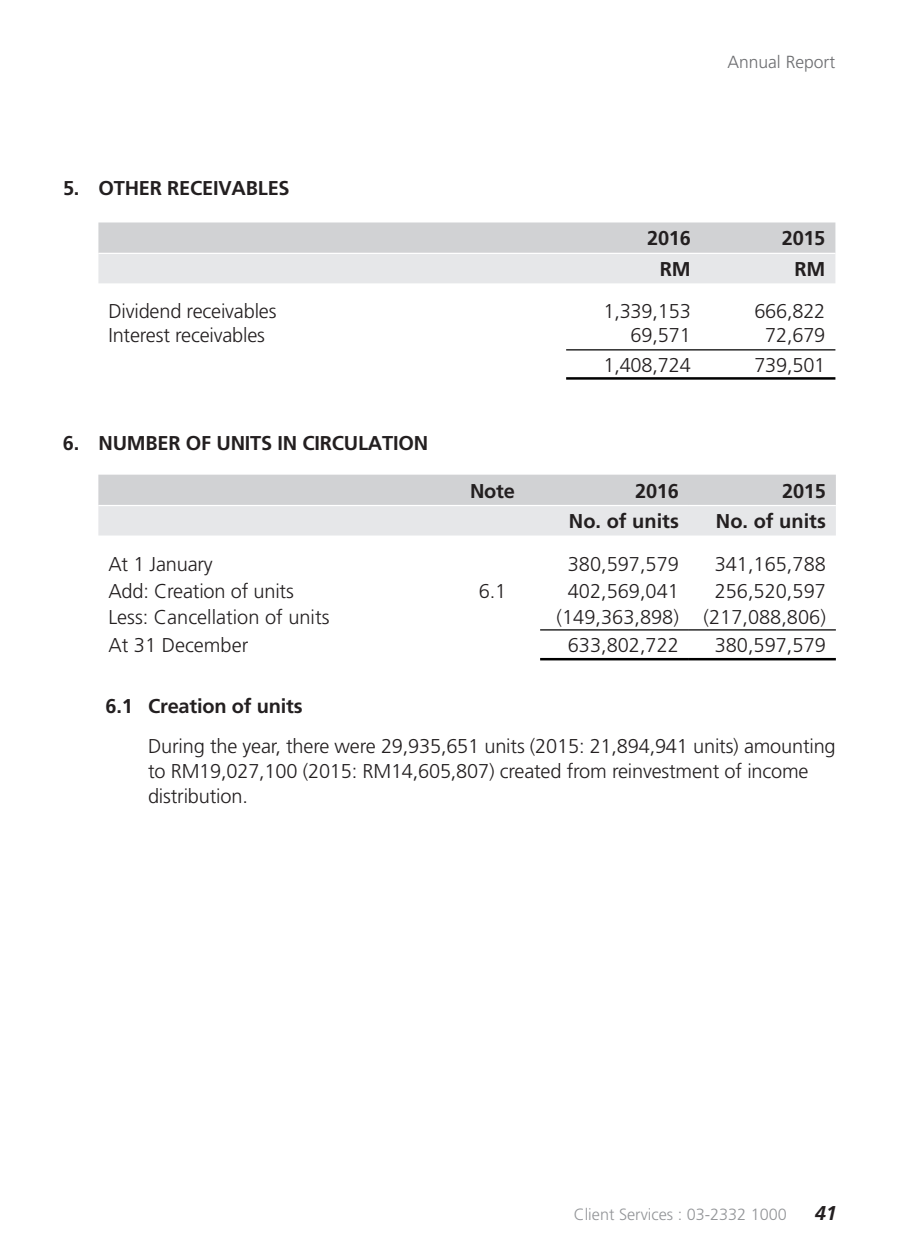
<style>
.page{position:relative;width:900px;height:1260px;background:#fff}
.page>*{position:absolute;margin:0;border:0;box-sizing:border-box;transform-origin:0 0}
.t1{font:300 20px/25px "Frutiger";letter-spacing:-.01em;color:#231f20}
.t2{font:700 20px "Frutiger";letter-spacing:-.01em;color:#231f20}
.t3{font:italic 700 20px "Frutiger";color:#231f20}
.t4{font:300 17.5px "Frutiger";color:#6c6d70}
.t5{font:300 16.25px "Frutiger";color:#939598}
</style>
<div class="page">
<svg style="left:98px;top:222px;width:737px;height:61px;background:#dbdcde"></svg>
<hr style="left:566px;top:349px;width:269px;height:1px;background:#000">
<hr style="left:566px;top:377px;width:269px;height:3px;background:#000">
<hr style="left:98px;top:253px;width:737px;height:1px;background:#fff">
<svg style="left:98px;top:475px;width:738px;height:61px;background:#dbdcde"></svg>
<hr style="left:540px;top:629px;width:149px;height:2px;background:#000">
<hr style="left:689px;top:629px;width:147px;height:2px;background:#000">
<hr style="left:540px;top:658px;width:149px;height:2px;background:#000">
<hr style="left:689px;top:658px;width:147px;height:2px;background:#000">
<hr style="left:98px;top:505px;width:591px;height:1px;background:#fff">
<hr style="left:689px;top:505px;width:147px;height:1px;background:#fff">
<p class="t2" style="left:63px;top:180px;width:228px">5. OTHER RECEIVABLES</p>
<p class="t4" style="left:727px;top:54px;width:109px">Annual Report</p>
<p class="t2" style="left:647px;top:230px;width:45px">2016</p>
<p class="t2" style="left:782px;top:230px;width:45px">2015</p>
<p class="t2" style="left:660px;top:261px;width:32px">RM</p>
<p class="t2" style="left:795px;top:261px;width:32px">RM</p>
<p class="t1" style="left:108px;top:300px;width:170px">Dividend receivables</p>
<p class="t1" style="left:603px;top:300px;width:89px">1,339,153</p>
<p class="t1" style="left:754px;top:300px;width:73px">666,822</p>
<p class="t1" style="left:108px;top:324px;width:158px">Interest receivables</p>
<p class="t1" style="left:631px;top:324px;width:62px">69,571</p>
<p class="t1" style="left:765px;top:324px;width:62px">72,679</p>
<p class="t1" style="left:603px;top:354px;width:89px">1,408,724</p>
<p class="t1" style="left:754px;top:354px;width:73px">739,501</p>
<p class="t2" style="left:63px;top:435px;width:367px">6. NUMBER OF UNITS IN CIRCULATION</p>
<p class="t2" style="left:470px;top:483px;width:46px">Note</p>
<p class="t2" style="left:635px;top:483px;width:45px">2016</p>
<p class="t2" style="left:782px;top:483px;width:45px">2015</p>
<p class="t2" style="left:569px;top:513px;width:111px">No. of units</p>
<p class="t2" style="left:716px;top:513px;width:111px">No. of units</p>
<p class="t1" style="left:108px;top:554px;width:106px">At 1 January</p>
<p class="t1" style="left:568px;top:554px;width:113px">380,597,579</p>
<p class="t1" style="left:715px;top:554px;width:113px">341,165,788</p>
<p class="t1" style="left:108px;top:580px;width:187px">Add: Creation of units</p>
<p class="t1" style="left:479px;top:580px;width:29px">6.1</p>
<p class="t1" style="left:568px;top:580px;width:113px">402,569,041</p>
<p class="t1" style="left:715px;top:580px;width:113px">256,520,597</p>
<p class="t1" style="left:108px;top:606px;width:223px">Less: Cancellation of units</p>
<p class="t1" style="left:557px;top:606px;width:271px">(149,363,898) (217,088,806)</p>
<p class="t1" style="left:108px;top:634px;width:142px">At 31 December</p>
<p class="t1" style="left:568px;top:634px;width:113px">633,802,722</p>
<p class="t1" style="left:715px;top:634px;width:113px">380,597,579</p>
<p class="t2" style="left:106px;top:698px;width:199px">6.1 Creation of units</p>
<p class="t1" style="left:148px;top:735px;width:689px">During the year, there were 29,935,651 units (2015: 21,894,941 units) amounting to RM19,027,100 (2015: RM14,605,807) created from reinvestment of income distribution.</p>
<p class="t5" style="left:574px;top:1208px;width:215px">Client Services : 03-2332 1000</p>
<p class="t3" style="left:815px;top:1205px;width:24px">41</p>
</div>
